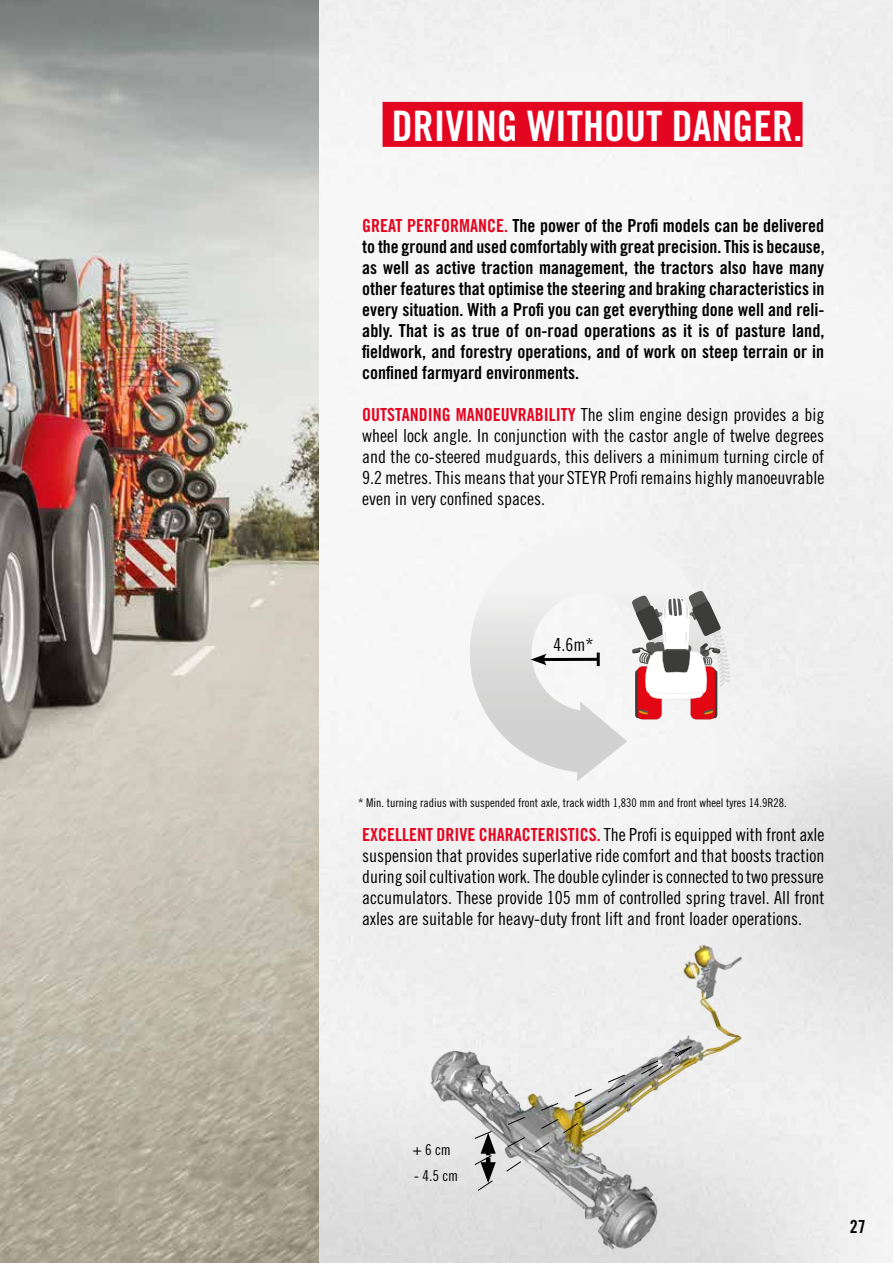
<style>
.page{position:relative;width:893px;height:1263px;background:#fff}
.page>*{position:absolute;margin:0;border:0;box-sizing:border-box;transform-origin:0 0}
.t1{font:42px "Trade Gothic LT Std Bd Cn 20";color:#fff}
.t2{font:18px/21px "Trade Gothic LT Std Cn 18";color:#000;text-align:justify}
.t3{font:18px/21px "Trade Gothic LT Std Bd Cn 20";color:#000;text-align:justify}
.t4{font:15px "Trade Gothic LT Std Cn 18";color:#000}
.t5{font:12px "Trade Gothic LT Std Cn 18";color:#000}
.s1{color:#e40521}
.s2{font-family:"Trade Gothic LT Std Bd Cn 20";color:#e40521}
</style>
<div class="page">
<img style="left:0;top:0;width:319px;height:1263px">
<div style="left:383px;top:102px;width:419px;height:45px;background:#e40521"></div>
<img style="left:427px;top:942px;width:318px;height:309px">
<svg style="left:474px;top:1046px;width:218px;height:145px;background:#c6c5c0"></svg>
<div style="left:525px;top:531px;width:131px;height:72px;background:#f4f4f4"></div>
<div style="left:655px;top:550px;width:38px;height:41px;background:#f4f4f4"></div>
<img style="left:470px;top:587px;width:19px;height:131px">
<img style="left:525px;top:602px;width:34px;height:19px">
<img style="left:525px;top:620px;width:20px;height:144px">
<img style="left:544px;top:688px;width:19px;height:82px">
<img style="left:562px;top:701px;width:38px;height:80px">
<img style="left:599px;top:718px;width:20px;height:45px">
<img style="left:618px;top:734px;width:9px;height:15px">
<svg style="left:513px;top:745px;width:13px;height:9px"></svg>
<svg style="left:632px;top:591px;width:99px;height:128px"></svg>
<hr style="left:541px;top:658px;width:57px;height:3px;background:#000">
<svg style="left:597px;top:653px;width:3px;height:13px"></svg>
<svg style="left:531px;top:654px;width:16px;height:11px"></svg>
<h1 class="t1" style="left:392px;top:100px;width:412px">DRIVING WITHOUT DANGER.</h1>
<p class="t3" style="left:362px;top:215px;width:464px"><span class="s1">GREAT PERFORMANCE.</span> The power of the Profi models can be delivered to the ground and used comfortably with great precision. This is because, as well as active traction management, the tractors also have many other features that optimise the steering and braking characteristics in every situation. With a Profi you can get everything done well and reli&shy;ably. That is as true of on-road operations as it is of pasture land, fieldwork, and forestry operations, and of work on steep terrain or in confined farmyard environments.</p>
<p class="t2" style="left:362px;top:404px;width:464px"><span class="s2">OUTSTANDING MANOEUVRABILITY</span> The slim engine design provides a big wheel lock angle. In conjunction with the castor angle of twelve degrees and the co-steered mudguards, this delivers a minimum turning circle of 9.2 metres. This means that your STEYR Profi remains highly manoeuvrable even in very confined spaces.</p>
<p class="t2" style="left:553px;top:634px;width:41px">4.6m*</p>
<p class="t5" style="left:358px;top:796px;width:430px">* Min. turning radius with suspended front axle, track width 1,830 mm and front wheel tyres 14.9R28.</p>
<p class="t2" style="left:362px;top:824px;width:464px"><span class="s2">EXCELLENT DRIVE CHARACTERISTICS.</span> The Profi is equipped with front axle suspension that provides superlative ride comfort and that boosts traction during soil cultivation work. The double cylinder is connected to two pressure accumulators. These provide 105 mm of controlled spring travel. All front axles are suitable for heavy-duty front lift and front loader operations.</p>
<p class="t4" style="left:413px;top:1141px;width:40px">+ 6 cm</p>
<p class="t4" style="left:414px;top:1167px;width:46px">- 4.5 cm</p>
<p class="t3" style="left:850px;top:1216px;width:17px">27</p>
</div>
